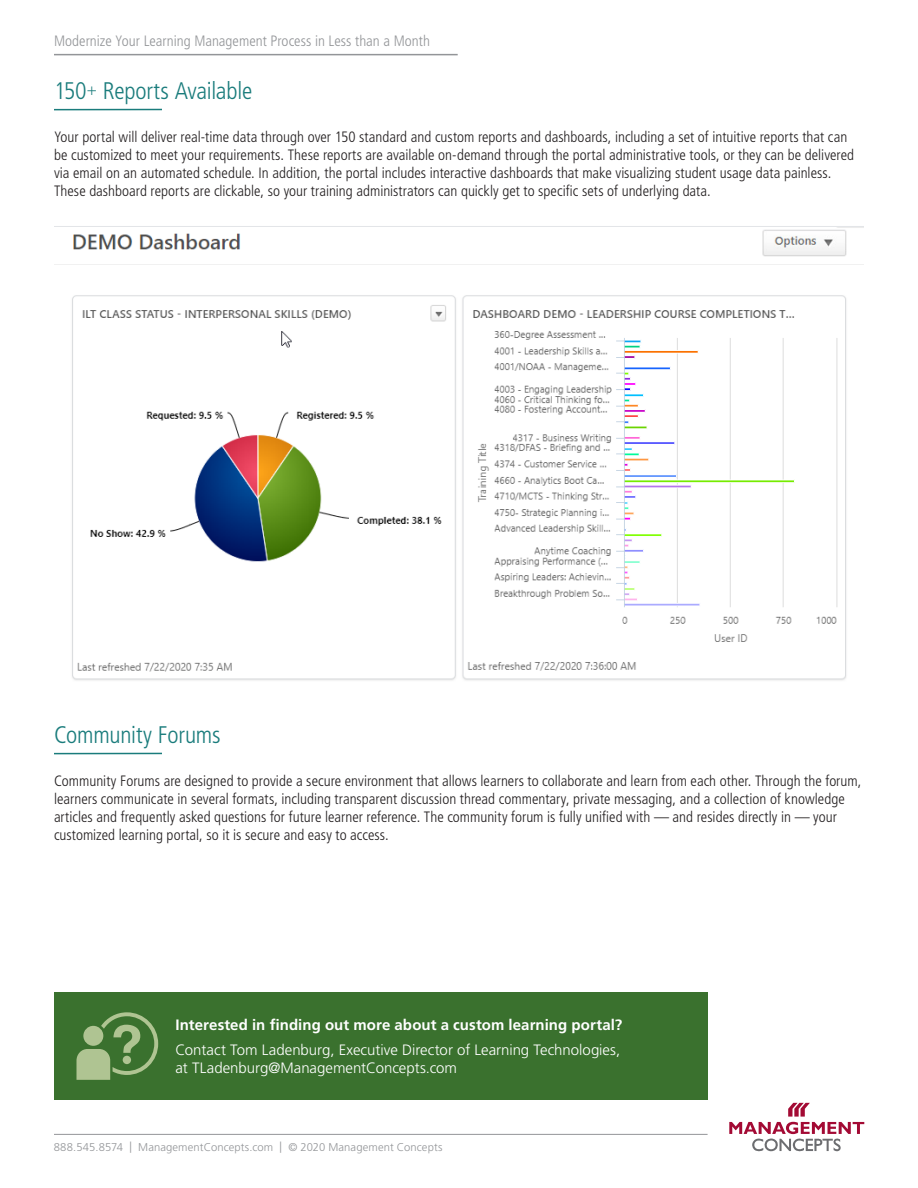
<style>
.page{position:relative;width:918px;height:1188px;background:#fff}
.page>*{position:absolute;margin:0;border:0;box-sizing:border-box;transform-origin:0 0}
.t1{font:300 condensed 24px "Frutiger LT Pro";letter-spacing:-.01em;color:#1a7c7c}
.Body{font:300 condensed 15px/18px "Frutiger LT Pro";color:#231f20}
.Body-2{font:300 15px/18px "Frutiger LT Pro";color:#fff}
.Secondary_Page_Heade{font:300 condensed 15px "Frutiger LT Pro";color:#939598}
.Body-3{font:700 15px "Frutiger LT Pro";letter-spacing:.005em;color:#fff}
.t2{font:300 11.25px "Frutiger LT Pro";letter-spacing:.01em;color:#939598}
</style>
<div class="page">
<hr style="left:54px;top:109px;width:108px;height:1px;background:#1a7c7c">
<hr style="left:54px;top:753px;width:108px;height:1px;background:#1a7c7c">
<img style="left:54px;top:226px;width:810px;height:455px">
<img style="left:763px;top:230px;width:83px;height:26px">
<div style="left:54px;top:992px;width:654px;height:108px;background:#3a712e"></div>
<svg style="left:77px;top:1012px;width:81px;height:68px"></svg>
<svg style="left:729px;top:1103px;width:135px;height:48px"></svg>
<hr style="left:54px;top:1134px;width:654px;height:1px;background:#939598">
<hr style="left:54px;top:54px;width:404px;height:1px;background:#939598">
<p class="Secondary_Page_Heade" style="left:54px;top:33px;width:378px">Modernize Your Learning Management Process in Less than a Month</p>
<p class="t1" style="left:54px;top:77px;width:200px">150<sup>+</sup> Reports Available</p>
<p class="Body" style="left:54px;top:128px;width:802px">Your portal will deliver real-time data through over 150 standard and custom reports and dashboards, including a set of intuitive reports that can be customized to meet your requirements. These reports are available on-demand through the portal administrative tools, or they can be delivered via email on an automated schedule. In addition, the portal includes interactive dashboards that make visualizing student usage data painless.<br>These dashboard reports are clickable, so your training administrators can quickly get to specific sets of underlying data.</p>
<p class="t1" style="left:54px;top:721px;width:168px">Community Forums</p>
<p class="Body" style="left:54px;top:772px;width:809px">Community Forums are designed to provide a secure environment that allows learners to collaborate and learn from each other. Through the forum, learners communicate in several formats, including transparent discussion thread commentary, private messaging, and a collection of knowledge articles and frequently asked questions for future learner reference. The community forum is fully unified with — and resides directly in — your customized learning portal, so it is secure and easy to access.</p>
<p class="Body-3" style="left:176px;top:1016px;width:448px">Interested in finding out more about a custom learning portal?</p>
<p class="Body-2" style="left:176px;top:1041px;width:446px">Contact Tom Ladenburg, Executive Director of Learning Technologies, at TLadenburg@ManagementConcepts.com</p>
<p class="t2" style="left:54px;top:1141px;width:390px">888.545.8574 | ManagementConcepts.com | © 2020 Management Concepts</p>
</div>
